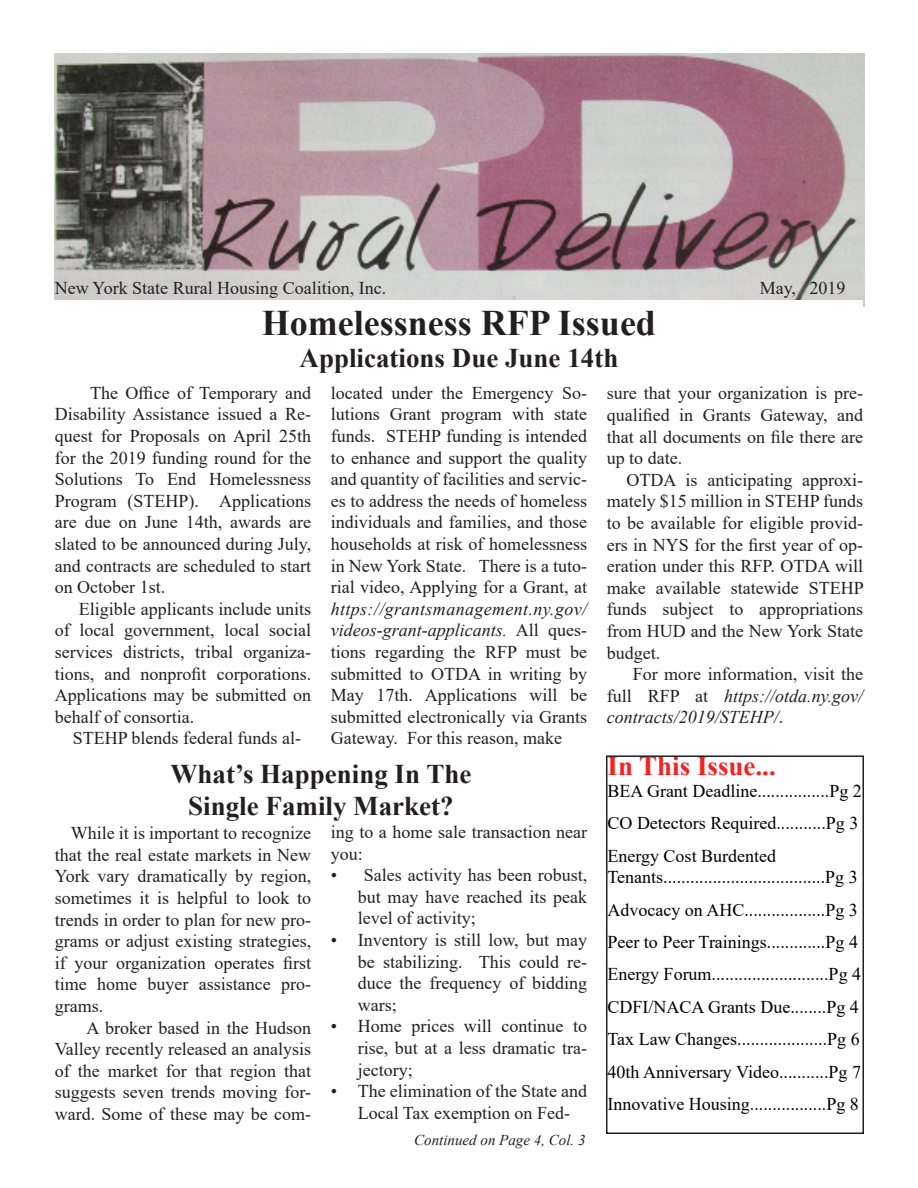
<style>
.page{position:relative;width:918px;height:1188px;background:#fff}
.page>*{position:absolute;margin:0;border:0;box-sizing:border-box;transform-origin:0 0}
.t1{font:700 36px "Times New Roman";color:#231f20}
.t2{font:700 27px "Times New Roman";color:#231f20}
.t3{font:700 27px "Times New Roman";color:#fb1f20}
.t4{font:18px/21.6px "Times New Roman";color:#231f20;text-align:justify}
.t5{font:18px "Times New Roman";color:#000}
.t6{font:italic 18px/21.6px "Times New Roman";color:#231f20;text-align:justify}
.t7{font:italic 15px "Times New Roman";color:#231f20}
.s1{font-style:italic}
.s2{font-style:normal}
</style>
<div class="page">
<img style="left:54px;top:54px;width:810px;height:252px">
<div style="left:606px;top:755px;width:258px;height:379px;border:2px solid #231f20"></div>
<div style="left:47px;top:300px;width:816px;height:10px;background:#fffdfd"></div>
<p class="t4" style="left:55px;top:277px;width:333px">New York State Rural Housing Coalition, Inc.</p>
<p class="t4" style="left:760px;top:277px;width:87px">May, 2019</p>
<p class="t1" style="left:262px;top:297px;width:396px">Homelessness RFP Issued</p>
<p class="t2" style="left:300px;top:339px;width:320px">Applications Due June 14th</p>
<p class="t4" style="left:55px;top:381px;width:258px;text-indent:35px">The Office of Temporary and Disability Assistance issued a Re&shy;quest for Proposals on April 25th for the 2019 funding round for the Solutions To End Homelessness Program (STEHP). Applications are due on June 14th, awards are slated to be announced during July, and contracts are scheduled to start on October 1st.</p>
<p class="t4" style="left:55px;top:597px;width:258px;text-indent:24px">Eligible applicants include units of local government, local social services districts, tribal organiza&shy;tions, and nonprofit corporations.<br>Applications may be submitted on behalf of consortia.</p>
<p class="t4" style="left:73px;top:727px;width:230px">STEHP blends federal funds al-</p>
<p class="t4" style="left:331px;top:381px;width:258px">located under the Emergency So&shy;lutions Grant program with state funds. STEHP funding is intended to enhance and support the quality and quantity of facilities and servic&shy;es to address the needs of homeless individuals and families, and those households at risk of homelessness in New York State. There is a tuto&shy;rial video, Applying for a Grant, at <span class="s1">https://grantsmanagement.ny.gov/ videos-grant-applicants.</span> All ques&shy;tions regarding the RFP must be submitted to OTDA in writing by May 17th. Applications will be submitted electronically via Grants Gateway. For this reason, make</p>
<p class="t4" style="left:607px;top:382px;width:258px">sure that your organization is pre&shy;qualified in Grants Gateway, and that all documents on file there are up to date.</p>
<p class="t4" style="left:607px;top:468px;width:259px;text-indent:20px">OTDA is anticipating approxi&shy;mately $15 million in STEHP funds to be available for eligible provid&shy;ers in NYS for the first year of op&shy;eration under this RFP. OTDA will make available statewide STEHP funds subject to appropriations from HUD and the New York State budget.</p>
<p class="t6" style="left:607px;top:663px;width:258px;text-indent:26px"><span class="s2">For more information, visit the full RFP at</span> https://otda.ny.gov/ contracts/2019/STEHP/<span class="s2">.</span></p>
<p class="t2" style="left:171px;top:754px;width:302px">What’s Happening In The</p>
<p class="t2" style="left:188px;top:786px;width:267px">Single Family Market?</p>
<p class="t4" style="left:55px;top:822px;width:258px;text-indent:16px">While it is important to recognize that the real estate markets in New York vary dramatically by region, sometimes it is helpful to look to trends in order to plan for new pro&shy;grams or adjust existing strategies, if your organization operates first time home buyer assistance pro&shy;grams.</p>
<p class="t4" style="left:55px;top:1016px;width:258px;text-indent:32px">A broker based in the Hudson Valley recently released an analysis of the market for that region that suggests seven trends moving for&shy;ward. Some of these may be com-</p>
<p class="t4" style="left:331px;top:821px;width:258px">ing to a home sale transaction near you:</p>
<p class="t4" style="left:358px;top:864px;width:231px;text-indent:-27px">• Sales activity has been robust, but may have reached its peak level of activity;</p>
<p class="t4" style="left:358px;top:929px;width:231px;text-indent:-27px">• Inventory is still low, but may be stabilizing. This could re&shy;duce the frequency of bidding wars;</p>
<p class="t4" style="left:358px;top:1015px;width:231px;text-indent:-27px">• Home prices will continue to rise, but at a less dramatic tra&shy;jectory;</p>
<p class="t4" style="left:331px;top:1080px;width:258px;text-align:center">• The elimination of the State and<br>Local Tax exemption on Fed-</p>
<p class="t7" style="left:414px;top:1130px;width:173px">Continued on Page 4, Col. 3</p>
<p class="t3" style="left:608px;top:747px;width:170px">In This Issue...</p>
<p class="t5" style="left:608px;top:778px;width:256px">BEA Grant Deadline................Pg 2</p>
<p class="t5" style="left:608px;top:811px;width:252px">CO Detectors Required...........Pg 3</p>
<p class="t5" style="left:608px;top:843px;width:170px">Energy Cost Burdented</p>
<p class="t5" style="left:608px;top:865px;width:252px">Tenants....................................Pg 3</p>
<p class="t5" style="left:608px;top:897px;width:252px">Advocacy on AHC..................Pg 3</p>
<p class="t5" style="left:608px;top:929px;width:252px">Peer to Peer Trainings.............Pg 4</p>
<p class="t5" style="left:608px;top:962px;width:255px">Energy Forum..........................Pg 4</p>
<p class="t5" style="left:608px;top:994px;width:253px">CDFI/NACA Grants Due........Pg 4</p>
<p class="t5" style="left:608px;top:1027px;width:254px">Tax Law Changes....................Pg 6</p>
<p class="t5" style="left:608px;top:1059px;width:255px">40th Anniversary Video...........Pg 7</p>
<p class="t5" style="left:608px;top:1091px;width:253px">Innovative Housing.................Pg 8</p>
</div>
